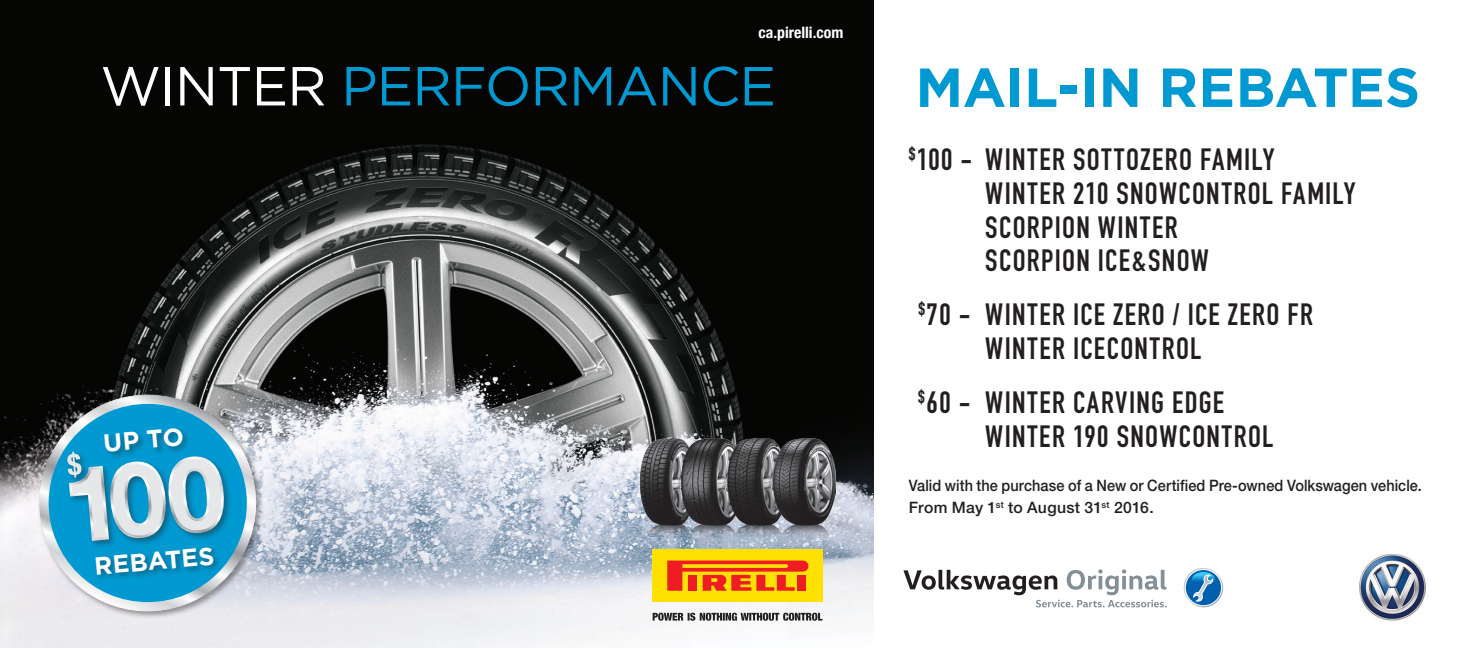
<style>
.page{position:relative;width:1458px;height:648px;background:#fff}
.page>*{position:absolute;margin:0;border:0;box-sizing:border-box;transform-origin:0 0}
.t1{font:54.9px "Gotham";letter-spacing:-.02em;color:#0099d1}
.t2{font:700 54.9px "Gotham";color:#0099d1}
.t3{font:30.38px/33.8px "DIN Engschrift";letter-spacing:.045em;color:#231f20}
.t4{font:700 24.97px "Gotham";color:#fff}
.t5{font:500 15.75px "Helvetica Neue";letter-spacing:.005em;color:#231f20;scale:.92 1}
.t6{font:500 15.75px "Helvetica Neue";letter-spacing:.005em;color:#231f20}
.t7{font:700 condensed 15.75px "Helvetica Neue";color:#fff}
.s1{color:#fff}
</style>
<div class="page">
<img style="left:0;top:0;width:873px;height:648px">
<div style="left:653px;top:550px;width:170px;height:52px;background:#ffe101"></div>
<svg style="left:667px;top:561px;width:141px;height:30px"></svg>
<div style="left:688px;top:575px;width:9px;height:16px;background:#ee1d23"></div>
<div style="left:797px;top:575px;width:9px;height:16px;background:#ee1d23"></div>
<svg style="left:653px;top:613px;width:170px;height:8px"></svg>
<svg style="left:24px;top:380px;width:247px;height:247px;background:#acadb0"></svg>
<div style="left:49px;top:404px;width:198px;height:198px;background:#0099d1;border-radius:50%"></div>
<div style="left:103px;top:427px;width:87px;height:33px;background:#231f20;opacity:.42"></div>
<div style="left:93px;top:545px;width:129px;height:38px;background:#231f20;opacity:.42"></div>
<div style="left:67px;top:455px;width:166px;height:94px;background:#231f20;opacity:.42"></div>
<svg style="left:67px;top:452px;width:158px;height:90px"></svg>
<img style="left:1359px;top:554px;width:67px;height:67px">
<img style="left:639px;top:439px;width:197px;height:110px">
<svg style="left:1184px;top:568px;width:39px;height:39px"></svg>
<svg style="left:1185px;top:569px;width:37px;height:37px"></svg>
<div style="left:1186px;top:570px;width:35px;height:35px;background:#0160ae;border-radius:50%"></div>
<svg style="left:1192px;top:572px;width:23px;height:29px"></svg>
<svg style="left:904px;top:569px;width:263px;height:38px"></svg>
<p class="t7" style="left:759px;top:23px;width:86px">ca.pirelli.com</p>
<p class="t1" style="left:100px;top:51px;width:677px"><span class="s1">WINTER</span> PERFORMANCE</p>
<p class="t4" style="left:102px;top:429px;width:82px;rotate:-5deg">UP TO</p>
<p class="t4" style="left:93px;top:552px;width:122px;rotate:-5deg">REBATES</p>
<p class="t2" style="left:916px;top:56px;width:506px">MAIL-IN REBATES</p>
<p class="t3" style="left:985px;top:143px;width:372px;text-indent:-77px"><sup>$</sup>100 - WINTER SOTTOZERO FAMILY<br>WINTER 210 SNOWCONTROL FAMILY<br>SCORPION WINTER<br>SCORPION ICE&amp;SNOW</p>
<p class="t3" style="left:985px;top:298px;width:329px;text-indent:-67px"><sup>$</sup>70 - WINTER ICE ZERO / ICE ZERO FR<br>WINTER ICECONTROL</p>
<p class="t3" style="left:985px;top:386px;width:290px;text-indent:-67px"><sup>$</sup>60 - WINTER CARVING EDGE<br>WINTER 190 SNOWCONTROL</p>
<p class="t5" style="left:909px;top:476px;width:559px">Valid with the purchase of a New or Certified Pre-owned Volkswagen vehicle.</p>
<p class="t6" style="left:909px;top:498px;width:246px">From May 1<sup>st</sup> to August 31<sup>st</sup> 2016.</p>
</div>
